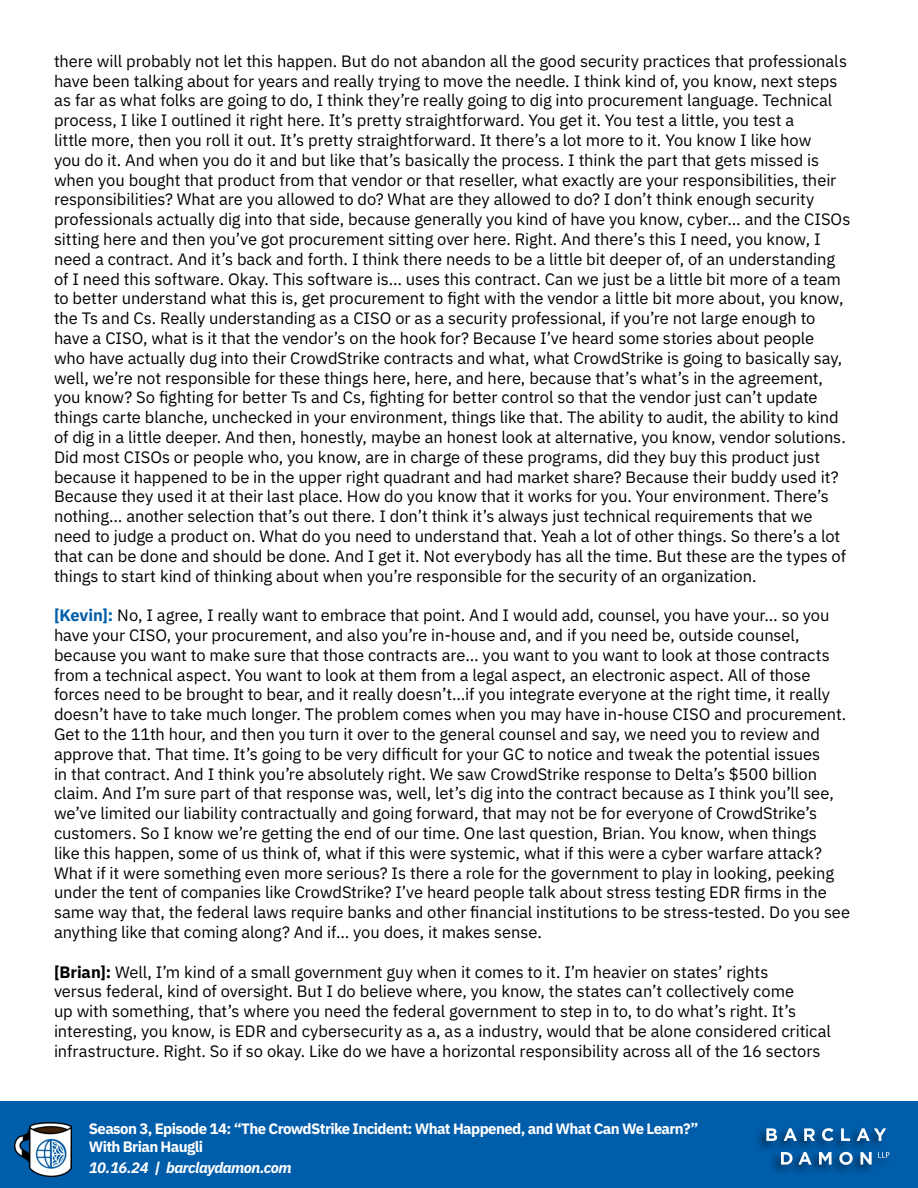
<style>
.page{position:relative;width:918px;height:1188px;background:#fff}
.page>*{position:absolute;margin:0;border:0;box-sizing:border-box;transform-origin:0 0}
.t1{font:16.5px/19.8px "IBM Plex Sans";letter-spacing:-.005em;color:#000}
.t2{font:700 15px/18px "IBM Plex Sans";letter-spacing:-.04em;color:#fff}
.t3{font:italic 700 15px "IBM Plex Sans";letter-spacing:-.03em;color:#fff}
.s1{font-weight:700;color:#005daa}
.s2{font-weight:700}
</style>
<div class="page">
<div style="left:0;top:1102px;width:918px;height:86px;background:#005daa"></div>
<img style="left:15px;top:1123px;width:56px;height:53px">
<div style="left:754px;top:1125px;width:138px;height:52px;background:#000;opacity:.55"></div>
<svg style="left:878px;top:1152px;width:11px;height:6px"></svg>
<svg style="left:766px;top:1128px;width:11px;height:13px"></svg>
<svg style="left:784px;top:1128px;width:13px;height:13px"></svg>
<svg style="left:804px;top:1128px;width:11px;height:13px"></svg>
<svg style="left:822px;top:1128px;width:12px;height:13px"></svg>
<svg style="left:841px;top:1128px;width:9px;height:13px"></svg>
<svg style="left:857px;top:1128px;width:29px;height:13px"></svg>
<svg style="left:781px;top:1152px;width:31px;height:13px"></svg>
<svg style="left:819px;top:1152px;width:13px;height:13px"></svg>
<svg style="left:839px;top:1152px;width:14px;height:13px"></svg>
<svg style="left:860px;top:1152px;width:12px;height:13px"></svg>
<p class="t1" style="left:54px;top:50px;width:798px">there will probably not let this happen. But do not abandon all the good security practices that professionals have been talking about for years and really trying to move the needle. I think kind of, you know, next steps as far as what folks are going to do, I think they’re really going to dig into procurement language. Technical process, I like I outlined it right here. It’s pretty straightforward. You get it. You test a little, you test a<br>little more, then you roll it out. It’s pretty straightforward. It there’s a lot more to it. You know I like how<br>you do it. And when you do it and but like that’s basically the process. I think the part that gets missed is when you bought that product from that vendor or that reseller, what exactly are your responsibilities, their responsibilities? What are you allowed to do? What are they allowed to do? I don’t think enough security professionals actually dig into that side, because generally you kind of have you know, cyber… and the CISOs sitting here and then you’ve got procurement sitting over here. Right. And there’s this I need, you know, I need a contract. And it’s back and forth. I think there needs to be a little bit deeper of, of an understanding of I need this software. Okay. This software is… uses this contract. Can we just be a little bit more of a team to better understand what this is, get procurement to fight with the vendor a little bit more about, you know, the Ts and Cs. Really understanding as a CISO or as a security professional, if you’re not large enough to have a CISO, what is it that the vendor’s on the hook for? Because I’ve heard some stories about people<br>who have actually dug into their CrowdStrike contracts and what, what CrowdStrike is going to basically say, well, we’re not responsible for these things here, here, and here, because that’s what’s in the agreement, you know? So fighting for better Ts and Cs, fighting for better control so that the vendor just can’t update things carte blanche, unchecked in your environment, things like that. The ability to audit, the ability to kind of dig in a little deeper. And then, honestly, maybe an honest look at alternative, you know, vendor solutions.<br>Did most CISOs or people who, you know, are in charge of these programs, did they buy this product just because it happened to be in the upper right quadrant and had market share? Because their buddy used it?<br>Because they used it at their last place. How do you know that it works for you. Your environment. There’s nothing… another selection that’s out there. I don’t think it’s always just technical requirements that we need to judge a product on. What do you need to understand that. Yeah a lot of other things. So there’s a lot that can be done and should be done. And I get it. Not everybody has all the time. But these are the types of things to start kind of thinking about when you’re responsible for the security of an organization.</p>
<p class="t1" style="left:54px;top:604px;width:798px"><span class="s1">[Kevin]:</span> No, I agree, I really want to embrace that point. And I would add, counsel, you have your… so you have your CISO, your procurement, and also you’re in-house and, and if you need be, outside counsel, because you want to make sure that those contracts are… you want to you want to look at those contracts from a technical aspect. You want to look at them from a legal aspect, an electronic aspect. All of those forces need to be brought to bear, and it really doesn’t…if you integrate everyone at the right time, it really doesn’t have to take much longer. The problem comes when you may have in-house CISO and procurement.<br>Get to the 11th hour, and then you turn it over to the general counsel and say, we need you to review and approve that. That time. It’s going to be very difficult for your GC to notice and tweak the potential issues<br>in that contract. And I think you’re absolutely right. We saw CrowdStrike response to Delta’s $500 billion claim. And I’m sure part of that response was, well, let’s dig into the contract because as I think you’ll see, we’ve limited our liability contractually and going forward, that may not be for everyone of CrowdStrike’s customers. So I know we’re getting the end of our time. One last question, Brian. You know, when things<br>like this happen, some of us think of, what if this were systemic, what if this were a cyber warfare attack?<br>What if it were something even more serious? Is there a role for the government to play in looking, peeking under the tent of companies like CrowdStrike? I’ve heard people talk about stress testing EDR firms in the same way that, the federal laws require banks and other financial institutions to be stress-tested. Do you see anything like that coming along? And if… you does, it makes sense.</p>
<p class="t1" style="left:54px;top:961px;width:779px"><span class="s2">[Brian]:</span> Well, I’m kind of a small government guy when it comes to it. I’m heavier on states’ rights<br>versus federal, kind of oversight. But I do believe where, you know, the states can’t collectively come<br>up with something, that’s where you need the federal government to step in to, to do what’s right. It’s interesting, you know, is EDR and cybersecurity as a, as a industry, would that be alone considered critical infrastructure. Right. So if so okay. Like do we have a horizontal responsibility across all of the 16 sectors</p>
<p class="t2" style="left:89px;top:1118px;width:611px">Season 3, Episode 14: “The CrowdStrike Incident: What Happened, and What Can We Learn?”<br>With Brian Haugli</p>
<p class="t3" style="left:89px;top:1156px;width:204px">10.16.24 | barclaydamon.com</p>
</div>
